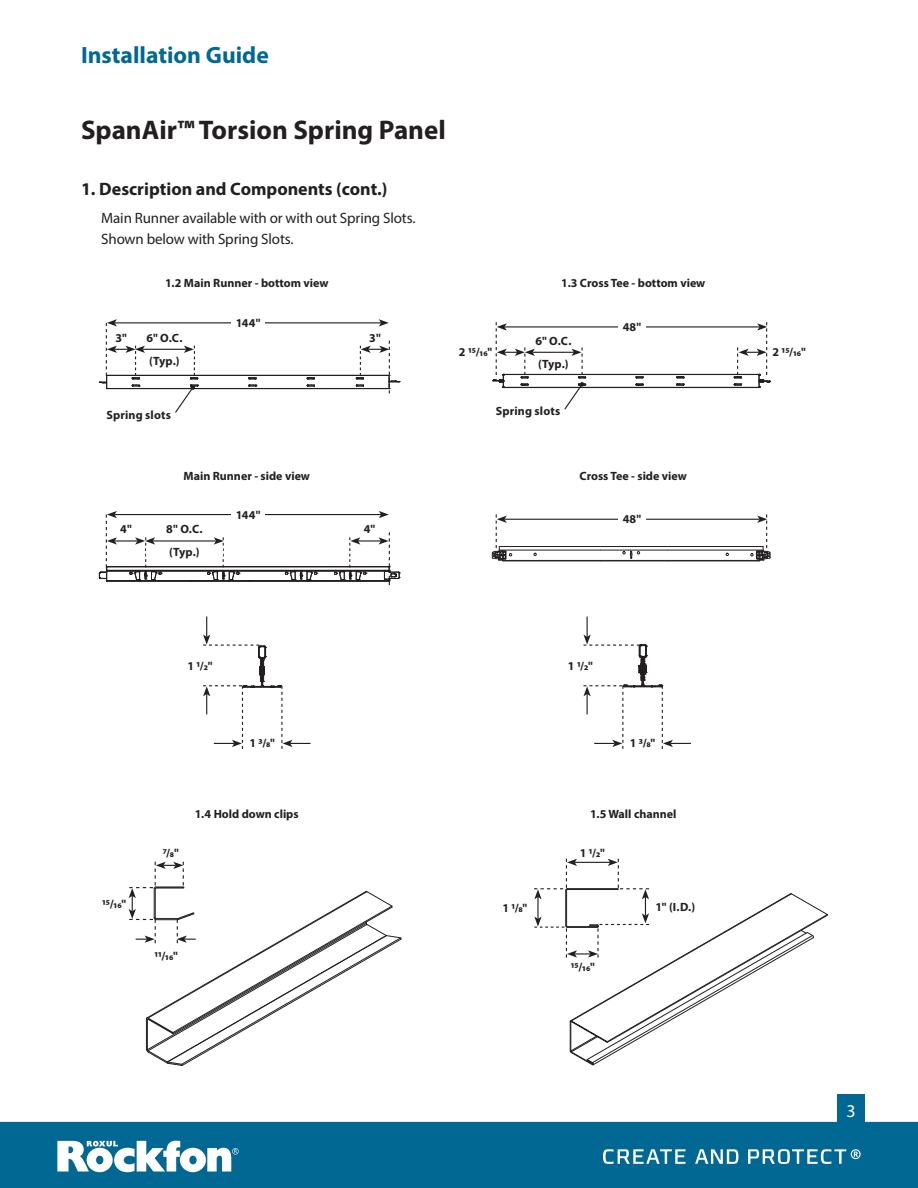
<style>
.page{position:relative;width:918px;height:1188px;background:#fff}
.page>*{position:absolute;margin:0;border:0;box-sizing:border-box;transform-origin:0 0}
.t1{font:700 27px "Myriad Pro";color:#231f20}
.t2{font:700 23.7px "Myriad Pro";color:#006892}
.t3{font:700 18px "Myriad Pro";color:#231f20}
.t4{font:18px "Myriad Pro";color:#fff}
.t5{font:15px/21px "Myriad Pro";letter-spacing:-.01em;color:#231f20}
.t6{font:700 12px/22.5px "Myriad Pro";color:#231f20}
</style>
<div class="page">
<hr style="left:503px;top:561px;width:97px;height:1px;background:#231f20">
<hr style="left:503px;top:560px;width:97px;height:1px;background:#231f20">
<hr style="left:499px;top:546px;width:101px;height:1px;background:#231f20">
<hr style="left:499px;top:550px;width:101px;height:1px;background:#231f20">
<hr style="left:601px;top:561px;width:66px;height:1px;background:#231f20">
<hr style="left:601px;top:560px;width:66px;height:1px;background:#231f20">
<hr style="left:601px;top:546px;width:66px;height:1px;background:#231f20">
<hr style="left:601px;top:550px;width:66px;height:1px;background:#231f20">
<svg style="left:623px;top:551px;width:17px;height:8px"></svg>
<hr style="left:668px;top:561px;width:91px;height:1px;background:#231f20">
<hr style="left:668px;top:560px;width:91px;height:1px;background:#231f20">
<hr style="left:668px;top:546px;width:95px;height:1px;background:#231f20">
<hr style="left:668px;top:550px;width:95px;height:1px;background:#231f20">
<hr style="left:504px;top:519px;width:256px;height:1px;background:#231f20">
<svg style="left:492px;top:514px;width:20px;height:47px"></svg>
<svg style="left:751px;top:514px;width:20px;height:47px"></svg>
<div style="left:618px;top:514px;width:28px;height:15px;background:#fff"></div>
<svg style="left:99px;top:511px;width:301px;height:74px"></svg>
<div style="left:231px;top:510px;width:34px;height:14px;background:#fff"></div>
<div style="left:146px;top:524px;width:77px;height:9px;background:#fff"></div>
<div style="left:107px;top:524px;width:38px;height:9px;background:#fff"></div>
<div style="left:351px;top:524px;width:38px;height:9px;background:#fff"></div>
<div style="left:146px;top:547px;width:77px;height:9px;background:#fff"></div>
<div style="left:106px;top:375px;width:220px;height:1px;border:1px solid #231f20"></div>
<hr style="left:107px;top:388px;width:219px;height:1px;background:#231f20">
<svg style="left:307px;top:377px;width:8px;height:10px"></svg>
<svg style="left:248px;top:377px;width:9px;height:10px"></svg>
<div style="left:326px;top:375px;width:63px;height:1px;border:1px solid #231f20"></div>
<hr style="left:326px;top:388px;width:63px;height:1px;background:#231f20">
<hr style="left:115px;top:322px;width:266px;height:1px;background:#231f20">
<svg style="left:379px;top:319px;width:10px;height:8px"></svg>
<svg style="left:356px;top:341px;width:44px;height:52px"></svg>
<hr style="left:143px;top:349px;width:43px;height:1px;background:#231f20">
<svg style="left:99px;top:319px;width:46px;height:70px"></svg>
<div style="left:231px;top:318px;width:34px;height:15px;background:#fff"></div>
<div style="left:139px;top:333px;width:51px;height:9px;background:#fff"></div>
<div style="left:112px;top:333px;width:19px;height:9px;background:#fff"></div>
<div style="left:366px;top:333px;width:19px;height:9px;background:#fff"></div>
<div style="left:139px;top:356px;width:51px;height:9px;background:#fff"></div>
<svg style="left:174px;top:346px;width:25px;height:67px"></svg>
<hr style="left:503px;top:387px;width:165px;height:1px;background:#231f20">
<hr style="left:503px;top:374px;width:165px;height:1px;background:#231f20">
<svg style="left:636px;top:376px;width:8px;height:10px"></svg>
<hr style="left:668px;top:387px;width:91px;height:1px;background:#231f20">
<hr style="left:668px;top:374px;width:91px;height:1px;background:#231f20">
<svg style="left:676px;top:376px;width:9px;height:10px"></svg>
<hr style="left:504px;top:326px;width:256px;height:2px;background:#231f20">
<hr style="left:533px;top:352px;width:41px;height:1px;background:#231f20">
<svg style="left:492px;top:322px;width:43px;height:66px"></svg>
<svg style="left:734px;top:322px;width:37px;height:66px"></svg>
<div style="left:618px;top:322px;width:28px;height:15px;background:#fff"></div>
<div style="left:459px;top:347px;width:34px;height:9px;background:#fff"></div>
<div style="left:530px;top:336px;width:47px;height:9px;background:#fff"></div>
<div style="left:530px;top:359px;width:47px;height:9px;background:#fff"></div>
<svg style="left:563px;top:347px;width:28px;height:63px"></svg>
<svg style="left:583px;top:616px;width:108px;height:133px"></svg>
<div style="left:563px;top:661px;width:34px;height:9px;background:#fff"></div>
<div style="left:626px;top:738px;width:34px;height:9px;background:#fff"></div>
<svg style="left:203px;top:616px;width:108px;height:133px"></svg>
<svg style="left:534px;top:859px;width:294px;height:206px"></svg>
<div style="left:566px;top:962px;width:34px;height:9px;background:#fff"></div>
<div style="left:652px;top:902px;width:47px;height:9px;background:#fff"></div>
<svg style="left:129px;top:862px;width:272px;height:204px"></svg>
<div style="left:149px;top:951px;width:34px;height:9px;background:#fff"></div>
<div style="left:97px;top:899px;width:34px;height:9px;background:#fff"></div>
<div style="left:0;top:1122px;width:918px;height:66px;background:#006892"></div>
<svg style="left:695px;top:1149px;width:43px;height:15px"></svg>
<svg style="left:748px;top:1149px;width:113px;height:15px"></svg>
<svg style="left:603px;top:1149px;width:83px;height:15px"></svg>
<svg style="left:57px;top:1141px;width:182px;height:31px"></svg>
<div style="left:837px;top:1095px;width:28px;height:30px;background:#006892"></div>
<h2 class="t2" style="left:81px;top:40px;width:189px">Installation Guide</h2>
<h1 class="t1" style="left:81px;top:113px;width:366px">SpanAir™ Torsion Spring Panel</h1>
<h3 class="t3" style="left:81px;top:177px;width:308px">1. Description and Components (cont.)</h3>
<p class="t5" style="left:101px;top:207px;width:316px">Main Runner available with or with out Spring Slots.<br>Shown below with Spring Slots.</p>
<p class="t6" style="left:165px;top:271px;width:165px">1.2 Main Runner - bottom view</p>
<p class="t6" style="left:236px;top:311px;width:26px">144"</p>
<p class="t6" style="left:146px;top:326px;width:38px">6" O.C.</p>
<p class="t6" style="left:115px;top:326px;width:13px">3"</p>
<p class="t6" style="left:369px;top:326px;width:13px">3"</p>
<p class="t6" style="left:149px;top:349px;width:32px">(Typ.)</p>
<p class="t6" style="left:561px;top:271px;width:146px">1.3 Cross Tee - bottom view</p>
<p class="t6" style="left:623px;top:315px;width:20px">48"</p>
<p class="t6" style="left:459px;top:341px;width:35px">2 15/16"</p>
<p class="t6" style="left:535px;top:330px;width:38px">6" O.C. (Typ.)</p>
<p class="t6" style="left:773px;top:341px;width:35px">2 15/16"</p>
<p class="t6" style="left:107px;top:403px;width:66px">Spring slots</p>
<p class="t6" style="left:496px;top:400px;width:66px">Spring slots</p>
<p class="t6" style="left:184px;top:464px;width:128px">Main Runner - side view</p>
<p class="t6" style="left:236px;top:503px;width:26px">144"</p>
<p class="t6" style="left:120px;top:518px;width:13px">4"</p>
<p class="t6" style="left:166px;top:518px;width:38px">8" O.C.</p>
<p class="t6" style="left:364px;top:518px;width:13px">4"</p>
<p class="t6" style="left:169px;top:540px;width:32px">(Typ.)</p>
<p class="t6" style="left:580px;top:464px;width:109px">Cross Tee - side view</p>
<p class="t6" style="left:623px;top:508px;width:20px">48"</p>
<p class="t6" style="left:188px;top:654px;width:27px">1 1/2"</p>
<p class="t6" style="left:568px;top:654px;width:27px">1 1/2"</p>
<p class="t6" style="left:249px;top:731px;width:27px">1 3/8"</p>
<p class="t6" style="left:630px;top:731px;width:27px">1 3/8"</p>
<p class="t6" style="left:102px;top:892px;width:26px">15/16"</p>
<p class="t6" style="left:163px;top:841px;width:18px">7/8"</p>
<p class="t6" style="left:195px;top:802px;width:105px">1.4 Hold down clips</p>
<p class="t6" style="left:590px;top:802px;width:88px">1.5 Wall channel</p>
<p class="t6" style="left:580px;top:841px;width:27px">1 1/2"</p>
<p class="t6" style="left:154px;top:944px;width:25px">11/16"</p>
<p class="t6" style="left:502px;top:897px;width:26px">1 1/8"</p>
<p class="t6" style="left:656px;top:895px;width:41px">1" (I.D.)</p>
<p class="t6" style="left:571px;top:955px;width:26px">15/16"</p>
<h3 class="t4" style="left:847px;top:1099px;width:11px">3</h3>
</div>
